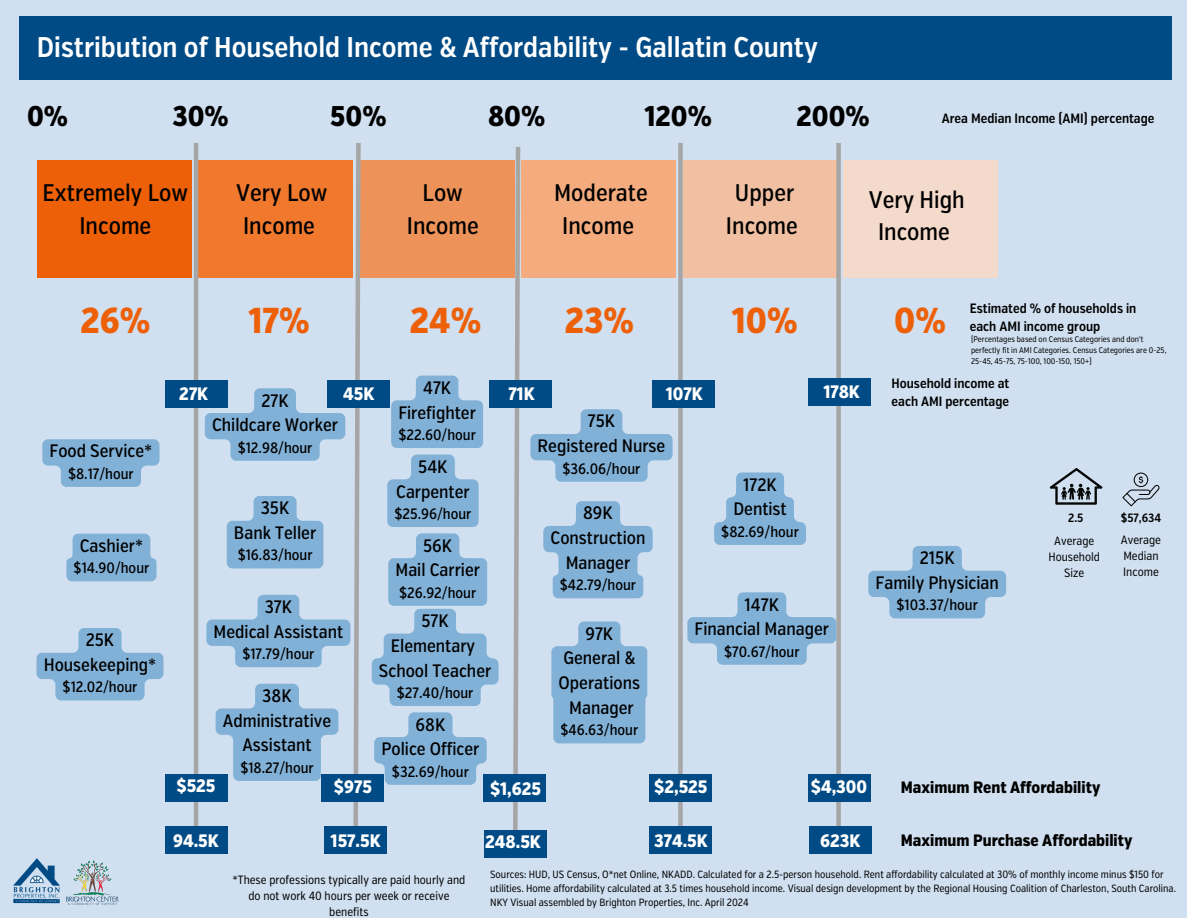
<style>
.page{position:relative;width:1188px;height:918px;background:#fff}
.page>*{position:absolute;margin:0;border:0;box-sizing:border-box;transform-origin:0 0}
.t1{font:800 36px "Verb Ex Cond";color:#ed6008}
.t2{font:600 28.5px "Verb Ex Cond";color:#fff}
.t3{font:800 28.5px "Verb Ex Cond";color:#000}
.t4{font:500 24px/32.7px "Verb Ex Cond";color:#000;text-align:center}
.t5{font:500 18px/24.8px "Verb Ex Cond";color:#000;text-align:center}
.t6{font:800 18px "Verb Ex Cond";color:#fff}
.t7{font:800 16.5px "Verb Ex Cond";color:#000}
.t8{font:500 15px "Verb Ex Cond";color:#000}
.t9{font:600 13.5px/18px "Verb Ex Cond";color:#000}
.t10{font:12px/16px "Verb Ex Cond";color:#000;text-align:center}
.t11{font:600 12px "Verb Ex Cond";color:#000}
.t12{font:10.5px/14px "Verb Ex Cond";color:#000}
.t13{font:8.25px/10.9px "Verb Ex Cond";color:#000}
</style>
<div class="page">
<div style="left:0;top:0;width:1187px;height:918px;background:#d0e0f0"></div>
<div style="left:37px;top:160px;width:154px;height:118px;background:#ed6008"></div>
<div style="left:198px;top:160px;width:155px;height:118px;background:#f1792e"></div>
<div style="left:360px;top:160px;width:154px;height:118px;background:#ed935a"></div>
<div style="left:521px;top:160px;width:155px;height:118px;background:#f4ab7d"></div>
<div style="left:683px;top:160px;width:154px;height:118px;background:#f1c0a2"></div>
<div style="left:843px;top:160px;width:155px;height:118px;background:#f4daca"></div>
<hr style="left:194px;top:143px;width:4px;height:683px;background:#a6a6a6">
<svg style="left:511px;top:146px;width:12px;height:684px"></svg>
<div style="left:678px;top:143px;width:5px;height:683px;background:#a6a6a6"></div>
<div style="left:836px;top:143px;width:5px;height:683px;background:#a6a6a6"></div>
<div style="left:19px;top:16px;width:1153px;height:64px;background:#004b85"></div>
<div style="left:165px;top:381px;width:62px;height:27px;background:#004b85"></div>
<div style="left:327px;top:381px;width:63px;height:27px;background:#004b85"></div>
<div style="left:489px;top:381px;width:63px;height:27px;background:#004b85"></div>
<div style="left:652px;top:381px;width:62px;height:27px;background:#004b85"></div>
<div style="left:809px;top:379px;width:62px;height:27px;background:#004b85"></div>
<div style="left:165px;top:774px;width:62px;height:27px;background:#004b85"></div>
<div style="left:322px;top:774px;width:62px;height:27px;background:#004b85"></div>
<div style="left:483px;top:774px;width:63px;height:27px;background:#004b85"></div>
<div style="left:649px;top:774px;width:63px;height:27px;background:#004b85"></div>
<div style="left:808px;top:774px;width:62px;height:27px;background:#004b85"></div>
<div style="left:165px;top:826px;width:62px;height:27px;background:#004b85"></div>
<div style="left:324px;top:826px;width:63px;height:27px;background:#004b85"></div>
<div style="left:484px;top:830px;width:63px;height:27px;background:#004b85"></div>
<div style="left:649px;top:826px;width:63px;height:27px;background:#004b85"></div>
<div style="left:809px;top:826px;width:63px;height:27px;background:#004b85"></div>
<img style="left:13px;top:858px;width:47px;height:46px">
<img style="left:67px;top:861px;width:52px;height:44px">
<svg style="left:42px;top:439px;width:118px;height:48px;background:#8eb8da"></svg>
<svg style="left:66px;top:534px;width:91px;height:47px;background:#88b4d9"></svg>
<svg style="left:387px;top:455px;width:92px;height:72px"></svg>
<svg style="left:372px;top:533px;width:127px;height:173px"></svg>
<svg style="left:530px;top:409px;width:143px;height:73px"></svg>
<svg style="left:543px;top:501px;width:110px;height:97px"></svg>
<svg style="left:551px;top:621px;width:96px;height:122px;background:#8cb7da"></svg>
<svg style="left:687px;top:592px;width:149px;height:73px"></svg>
<svg style="left:714px;top:472px;width:92px;height:73px"></svg>
<svg style="left:1050px;top:468px;width:53px;height:37px"></svg>
<svg style="left:1122px;top:473px;width:38px;height:33px"></svg>
<svg style="left:868px;top:546px;width:138px;height:72px"></svg>
<svg style="left:391px;top:376px;width:92px;height:72px"></svg>
<svg style="left:205px;top:143px;width:158px;height:688px"></svg>
<svg style="left:36px;top:628px;width:128px;height:72px"></svg>
<svg style="left:374px;top:712px;width:113px;height:73px"></svg>
<h2 class="t2" style="left:37px;top:34px;width:783px">Distribution of Household Income &amp; Affordability - Gallatin County</h2>
<h3 class="t3" style="left:27px;top:103px;width:43px">0%</h3>
<h3 class="t3" style="left:172px;top:103px;width:58px">30%</h3>
<h3 class="t3" style="left:330px;top:103px;width:58px">50%</h3>
<h3 class="t3" style="left:488px;top:103px;width:59px">80%</h3>
<h3 class="t3" style="left:644px;top:103px;width:69px">120%</h3>
<h1 class="t3" style="left:797px;top:103px;width:75px">200%</h1>
<h1 class="t9" style="left:942px;top:111px;width:214px">Area Median Income (AMI) percentage</h1>
<h2 class="t4" style="left:42px;top:178px;width:147px">Extremely Low<br>Income</h2>
<h2 class="t4" style="left:236px;top:178px;width:93px;text-align:left">Very Low<br>Income</h2>
<h2 class="t4" style="left:407px;top:178px;width:73px">Low<br>Income</h2>
<h2 class="t4" style="left:554px;top:178px;width:95px">Moderate<br>Income</h2>
<h6 class="t4" style="left:726px;top:178px;width:73px">Upper<br>Income</h6>
<h3 class="t4" style="left:869px;top:185px;width:98px">Very High<br>Income</h3>
<p class="t1" style="left:80px;top:304px;width:71px">26%</p>
<p class="t1" style="left:248px;top:304px;width:63px">17%</p>
<h6 class="t1" style="left:410px;top:304px;width:73px">24%</h6>
<h6 class="t1" style="left:565px;top:304px;width:71px">23%</h6>
<h5 class="t1" style="left:732px;top:304px;width:67px">10%</h5>
<h5 class="t1" style="left:894px;top:304px;width:53px">0%</h5>
<p class="t9" style="left:970px;top:300px;width:168px">Estimated % of households in</p>
<p class="t9" style="left:970px;top:318px;width:132px">each AMI income group</p>
<h6 class="t13" style="left:971px;top:334px;width:197px">(Percentages based on Census Categories and don't perfectly fit in AMI Categories. Census Categories are 0-25,<br>25-45, 45-75, 75-100, 100-150, 150+)</h6>
<h5 class="t5" style="left:50px;top:440px;width:104px">Food Service*</h5>
<h5 class="t8" style="left:68px;top:467px;width:67px">$8.17/hour</h5>
<h5 class="t5" style="left:80px;top:534px;width:65px">Cashier*</h5>
<h5 class="t8" style="left:74px;top:561px;width:77px">$14.90/hour</h5>
<p class="t5" style="left:44px;top:629px;width:114px">25K<br>Housekeeping*</p>
<p class="t8" style="left:63px;top:680px;width:76px">$12.02/hour</p>
<p class="t9" style="left:892px;top:375px;width:119px">Household income at each AMI percentage</p>
<h4 class="t5" style="left:398px;top:376px;width:79px">47K<br>Firefighter</h4>
<h4 class="t8" style="left:398px;top:428px;width:79px">$22.60/hour</h4>
<h1 class="t6" style="left:179px;top:385px;width:30px">27K</h1>
<h1 class="t6" style="left:343px;top:385px;width:33px">45K</h1>
<h1 class="t6" style="left:508px;top:385px;width:28px">71K</h1>
<h1 class="t6" style="left:666px;top:385px;width:38px">107K</h1>
<h6 class="t6" style="left:823px;top:383px;width:38px">178K</h6>
<h5 class="t5" style="left:212px;top:389px;width:128px">27K<br>Childcare Worker</h5>
<h5 class="t8" style="left:238px;top:441px;width:76px">$12.98/hour</h5>
<h5 class="t5" style="left:538px;top:410px;width:129px">75K<br>Registered Nurse</h5>
<h5 class="t8" style="left:563px;top:462px;width:79px">$36.06/hour</h5>
<h5 class="t5" style="left:551px;top:502px;width:96px">89K<br>Construction<br>Manager</h5>
<h5 class="t8" style="left:560px;top:578px;width:78px">$42.79/hour</h5>
<h5 class="t5" style="left:559px;top:622px;width:83px">97K<br>General &amp;<br>Operations<br>Manager</h5>
<h5 class="t8" style="left:561px;top:723px;width:79px">$46.63/hour</h5>
<h5 class="t5" style="left:396px;top:455px;width:75px">54K<br>Carpenter</h5>
<h5 class="t8" style="left:395px;top:507px;width:78px">$25.96/hour</h5>
<h5 class="t5" style="left:395px;top:534px;width:86px">56K<br>Mail Carrier</h5>
<h5 class="t8" style="left:399px;top:586px;width:78px">$26.92/hour</h5>
<h5 class="t5" style="left:733px;top:473px;width:55px">172K<br>Dentist</h5>
<h5 class="t8" style="left:721px;top:525px;width:79px">$82.69/hour</h5>
<h5 class="t5" style="left:234px;top:497px;width:84px">35K<br>Bank Teller</h5>
<h5 class="t8" style="left:238px;top:548px;width:76px">$16.83/hour</h5>
<h4 class="t11" style="left:1068px;top:513px;width:17px">2.5</h4>
<h4 class="t11" style="left:1121px;top:513px;width:42px">$57,634</h4>
<h5 class="t10" style="left:1048px;top:533px;width:53px">Average<br>Household<br>Size</h5>
<h4 class="t10" style="left:1121px;top:532px;width:42px;text-align:left">Average<br>Median<br>Income</h4>
<h4 class="t5" style="left:876px;top:547px;width:125px">215K<br>Family Physician</h4>
<h4 class="t8" style="left:897px;top:598px;width:83px">$103.37/hour</h4>
<h5 class="t5" style="left:695px;top:593px;width:136px">147K<br>Financial Manager</h5>
<h5 class="t8" style="left:724px;top:645px;width:77px">$70.67/hour</h5>
<h5 class="t5" style="left:214px;top:596px;width:131px">37K<br>Medical Assistant</h5>
<h5 class="t8" style="left:242px;top:647px;width:74px">$17.79/hour</h5>
<h5 class="t5" style="left:379px;top:610px;width:114px">57K<br>Elementary<br>School Teacher</h5>
<h5 class="t8" style="left:397px;top:686px;width:78px">$27.40/hour</h5>
<h5 class="t5" style="left:223px;top:685px;width:110px">38K<br>Administrative<br>Assistant</h5>
<h5 class="t8" style="left:240px;top:761px;width:75px">$18.27/hour</h5>
<p class="t5" style="left:381px;top:713px;width:100px">68K<br>Police Officer</p>
<p class="t8" style="left:392px;top:765px;width:78px">$32.69/hour</p>
<h5 class="t6" style="left:176px;top:778px;width:41px">$525</h5>
<p class="t7" style="left:901px;top:780px;width:201px">Maximum Rent Affordability</p>
<h4 class="t6" style="left:334px;top:779px;width:40px">$975</h4>
<h4 class="t6" style="left:490px;top:781px;width:53px">$1,625</h4>
<h4 class="t6" style="left:654px;top:779px;width:55px">$2,525</h4>
<h4 class="t6" style="left:811px;top:779px;width:58px">$4,300</h4>
<h4 class="t6" style="left:173px;top:833px;width:47px">94.5K</h4>
<h5 class="t6" style="left:331px;top:833px;width:52px">157.5K</h5>
<h5 class="t6" style="left:485px;top:834px;width:57px">248.5K</h5>
<h6 class="t6" style="left:654px;top:833px;width:55px">374.5K</h6>
<h3 class="t6" style="left:820px;top:833px;width:42px">623K</h3>
<h3 class="t7" style="left:901px;top:833px;width:233px">Maximum Purchase Affordability</h3>
<p class="t10" style="left:232px;top:873px;width:234px">*These professions typically are paid hourly and do not work 40 hours per week or receive benefits</p>
<h6 class="t12" style="left:490px;top:868px;width:687px">Sources: HUD, US Census, O*net Online, NKADD. Calculated for a 2.5-person household. Rent affordability calculated at 30% of monthly income minus $150 for utilities. Home affordability calculated at 3.5 times household income. Visual design development by the Regional Housing Coalition of Charleston, South Carolina.</h6>
<h5 class="t12" style="left:490px;top:896px;width:260px">NKY Visual assembled by Brighton Properties, Inc. April 2024</h5>
</div>
